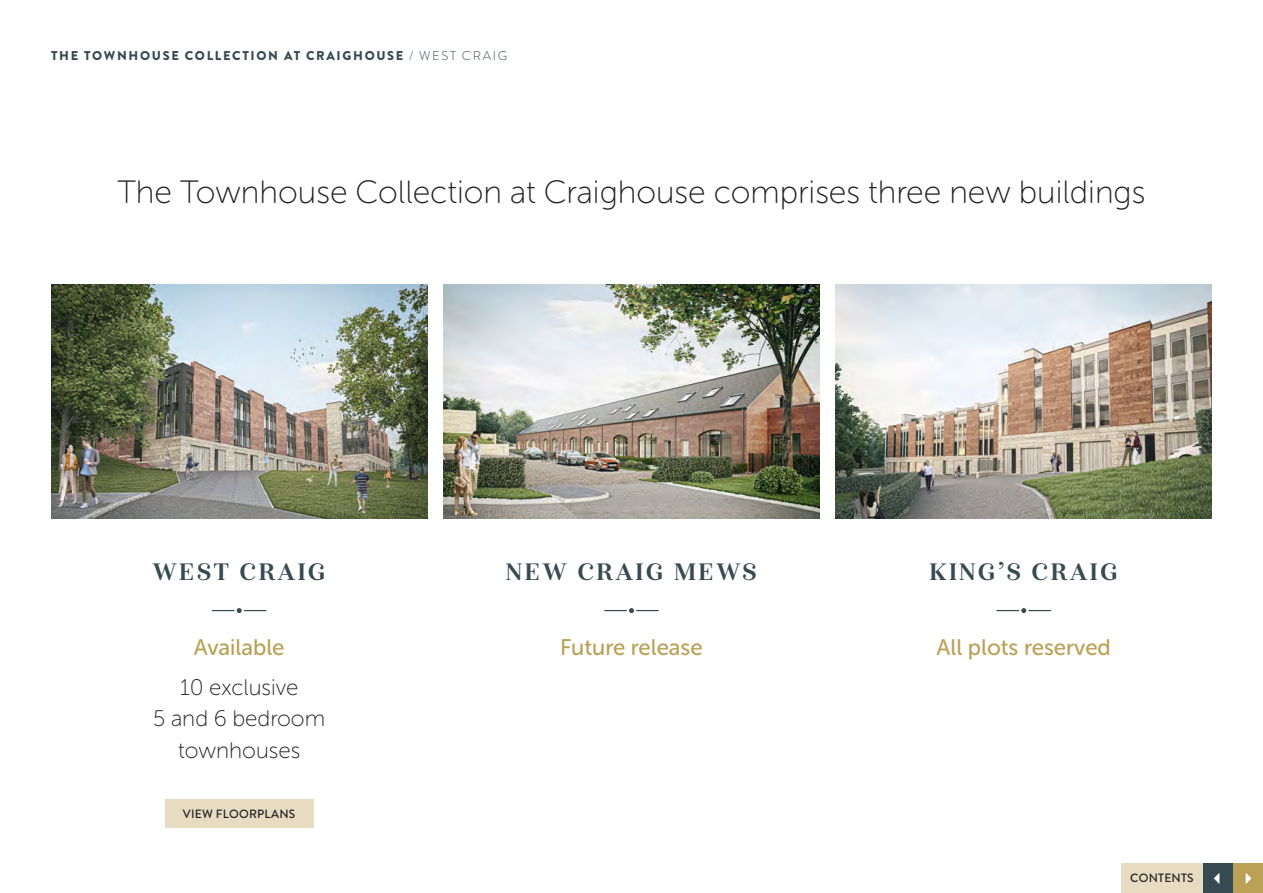
<style>
.page{position:relative;width:1263px;height:893px;background:#fff}
.page>*{position:absolute;margin:0;border:0;box-sizing:border-box;transform-origin:0 0}
.t1{font:32.25px "Museo Sans Rounded 100";color:#231f20}
.t2{font:700 25.2px "Isabel";letter-spacing:.09em;color:#364a52}
.t3{font:22.5px "Museo Sans Rounded 500";color:#baa156}
.t4{font:22.5px/31.5px "Museo Sans Rounded 100";color:#231f20;text-align:center}
.t5{font:900 12.75px "Brandon Grotesque";letter-spacing:.13em;color:#364a52}
.t6{font:500 12px "Brandon Grotesque";letter-spacing:.02em;color:#231f20}
.s1{font-weight:300}
.s2{color:#fff}
</style>
<div class="page">
<img style="left:836px;top:285px;width:376px;height:234px">
<svg style="left:212px;top:608px;width:54px;height:5px"></svg>
<img style="left:51px;top:285px;width:376px;height:234px">
<svg style="left:997px;top:608px;width:53px;height:5px"></svg>
<img style="left:443px;top:285px;width:377px;height:234px">
<svg style="left:605px;top:608px;width:53px;height:5px"></svg>
<div style="left:1120px;top:863px;width:83px;height:30px;background:#e7dcc2"></div>
<div style="left:1203px;top:863px;width:30px;height:30px;background:#364a52"></div>
<div style="left:1233px;top:863px;width:30px;height:30px;background:#baa156"></div>
<div style="left:165px;top:799px;width:149px;height:29px;background:#e7dcc2"></div>
<p class="t5" style="left:51px;top:47px;width:457px">THE TOWNHOUSE COLLECTION AT CRAIGHOUSE <span class="s1">/ WEST CRAIG</span></p>
<p class="t1" style="left:117px;top:175px;width:1029px">The Townhouse Collection at Craighouse comprises three new buildings</p>
<p class="t2" style="left:152px;top:555px;width:175px">WEST CRAIG</p>
<p class="t3" style="left:194px;top:635px;width:92px">Available</p>
<p class="t4" style="left:153px;top:671px;width:173px">10 exclusive<br>5 and 6 bedroom townhouses</p>
<p class="t6" style="left:183px;top:806px;width:114px">VIEW FLOORPLANS</p>
<p class="t2" style="left:506px;top:555px;width:253px">NEW CRAIG MEWS</p>
<p class="t3" style="left:560px;top:635px;width:144px">Future release</p>
<p class="t2" style="left:929px;top:555px;width:190px">KING’S CRAIG</p>
<p class="t3" style="left:936px;top:635px;width:176px">All plots reserved</p>
<p class="t6" style="left:1130px;top:870px;width:128px">CONTENTS <span class="s2">✓</span> <span class="s2">✔</span></p>
</div>
